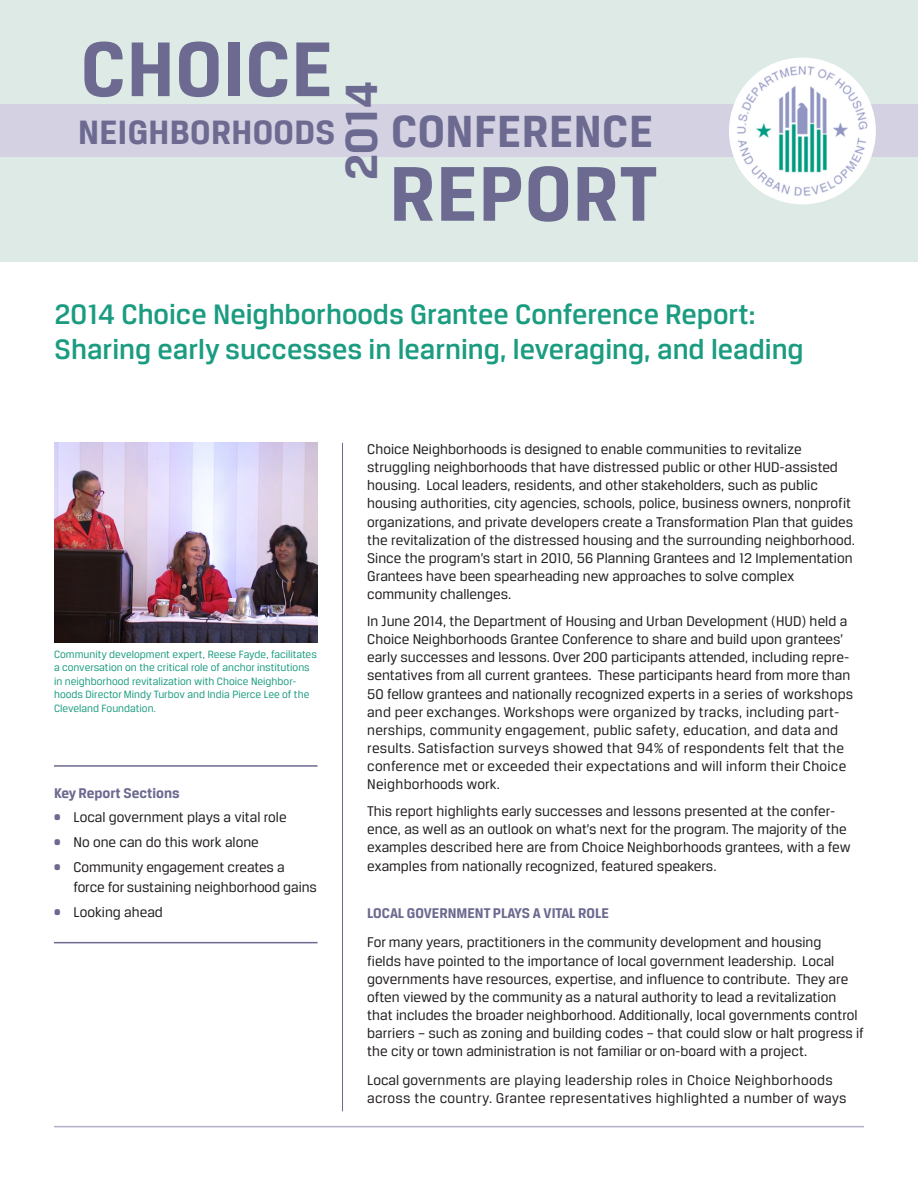
<style>
.page{position:relative;width:918px;height:1188px;background:#fff}
.page>*{position:absolute;margin:0;border:0;box-sizing:border-box;transform-origin:0 0}
.t1{font:700 82.5px "Breuer Text";letter-spacing:.01em;color:#6c6a90}
.t2{font:700 48px "Breuer Text";letter-spacing:.01em;color:#6c6a90}
.t3{font:700 36px "Breuer Text";letter-spacing:.01em;color:#6c6a90}
.Heading_2{font:500 30px "Breuer Text";color:#1b9c81}
.No_Spacing{font:15px/18.1px "Breuer Text";color:#231f20}
.No_Spacing-2{font:15px/18.1px "Breuer Text";letter-spacing:.02em;color:#231f20}
.No_Spacing-3{font:700 15px "Breuer Text";color:#6c6a90}
.t4{font:11.25px/13.5px "Breuer Text";color:#1b9c81}
.s1{font-weight:700;color:#6c6a90}
</style>
<div class="page">
<div style="left:0;top:0;width:918px;height:262px;background:#ddeae5"></div>
<div style="left:0;top:104px;width:918px;height:53px;background:#d4d2e2"></div>
<hr style="left:54px;top:1126px;width:810px;height:1px;background:#b1aec9">
<div style="left:729px;top:58px;width:147px;height:146px;background:#fff;border-radius:50%"></div>
<img style="left:735px;top:64px;width:135px;height:134px">
<hr style="left:342px;top:443px;width:1px;height:668px;background:#6c6a90">
<img style="left:55px;top:443px;width:263px;height:199px">
<hr style="left:54px;top:942px;width:264px;height:1px;background:#6c6a90">
<hr style="left:54px;top:765px;width:264px;height:2px;background:#6c6a90">
<p class="t1" style="left:81px;top:24px;width:254px">CHOICE</p>
<p class="t3" style="left:78px;top:113px;width:259px">NEIGHBORHOODS</p>
<p class="t2" style="left:335px;top:180px;width:101px;rotate:-90deg">2014</p>
<p class="t2" style="left:391px;top:105px;width:264px">CONFERENCE</p>
<p class="t1" style="left:389px;top:149px;width:270px">REPORT</p>
<p class="Heading_2" style="left:55px;top:298px;width:702px">2014 Choice Neighborhoods Grantee Conference Report:</p>
<p class="Heading_2" style="left:55px;top:333px;width:751px">Sharing early successes in learning, leveraging, and leading</p>
<p class="t4" style="left:54px;top:647px;width:264px">Community development expert, Reese Fayde, facilitates a conversation on the critical role of anchor institutions in neighborhood revitalization with Choice Neighbor&shy;hoods Director Mindy Turbov and India Pierce Lee of the Cleveland Foundation.</p>
<p class="No_Spacing-3" style="left:54px;top:784px;width:127px">Key Report Sections</p>
<p class="No_Spacing" style="left:54px;top:808px;width:234px"><span class="s1">•</span> Local government plays a vital role</p>
<p class="No_Spacing" style="left:54px;top:833px;width:206px"><span class="s1">•</span> No one can do this work alone</p>
<p class="No_Spacing" style="left:74px;top:857px;width:245px;line-height:19.5px;text-indent:-20px"><span class="s1">•</span> Community engagement creates a force for sustaining neighborhood gains</p>
<p class="No_Spacing" style="left:54px;top:903px;width:110px"><span class="s1">•</span> Looking ahead</p>
<p class="No_Spacing" style="left:367px;top:440px;width:489px">Choice Neighborhoods is designed to enable communities to revitalize struggling neighborhoods that have distressed public or other HUD-assisted housing. Local leaders, residents, and other stakeholders, such as public housing authorities, city agencies, schools, police, business owners, nonprofit organizations, and private developers create a Transformation Plan that guides the revitalization of the distressed housing and the surrounding neighborhood.<br>Since the program’s start in 2010, 56 Planning Grantees and 12 Implementation Grantees have been spearheading new approaches to solve complex community challenges.</p>
<p class="No_Spacing" style="left:367px;top:612px;width:488px">In June 2014, the Department of Housing and Urban Development (HUD) held a Choice Neighborhoods Grantee Conference to share and build upon grantees’ early successes and lessons. Over 200 participants attended, including repre&shy;sentatives from all current grantees. These participants heard from more than 50 fellow grantees and nationally recognized experts in a series of workshops and peer exchanges. Workshops were organized by tracks, including part&shy;nerships, community engagement, public safety, education, and data and results. Satisfaction surveys showed that 94% of respondents felt that the conference met or exceeded their expectations and will inform their Choice Neighborhoods work.</p>
<p class="No_Spacing" style="left:367px;top:802px;width:485px">This report highlights early successes and lessons presented at the confer&shy;ence, as well as an outlook on what’s next for the program. The majority of the examples described here are from Choice Neighborhoods grantees, with a few examples from nationally recognized, featured speakers.</p>
<p class="No_Spacing-3" style="left:367px;top:905px;width:243px">LOCAL GOVERNMENT PLAYS A VITAL ROLE</p>
<p class="No_Spacing" style="left:367px;top:933px;width:498px">For many years, practitioners in the community development and housing<br>fields have pointed to the importance of local government leadership. Local governments have resources, expertise, and influence to contribute. They are often viewed by the community as a natural authority to lead a revitalization that includes the broader neighborhood. Additionally, local governments control barriers – such as zoning and building codes – that could slow or halt progress if the city or town administration is not familiar or on-board with a project.</p>
<p class="No_Spacing-2" style="left:367px;top:1071px;width:481px">Local governments are playing leadership roles in Choice Neighborhoods across the country. Grantee representatives highlighted a number of ways</p>
</div>
